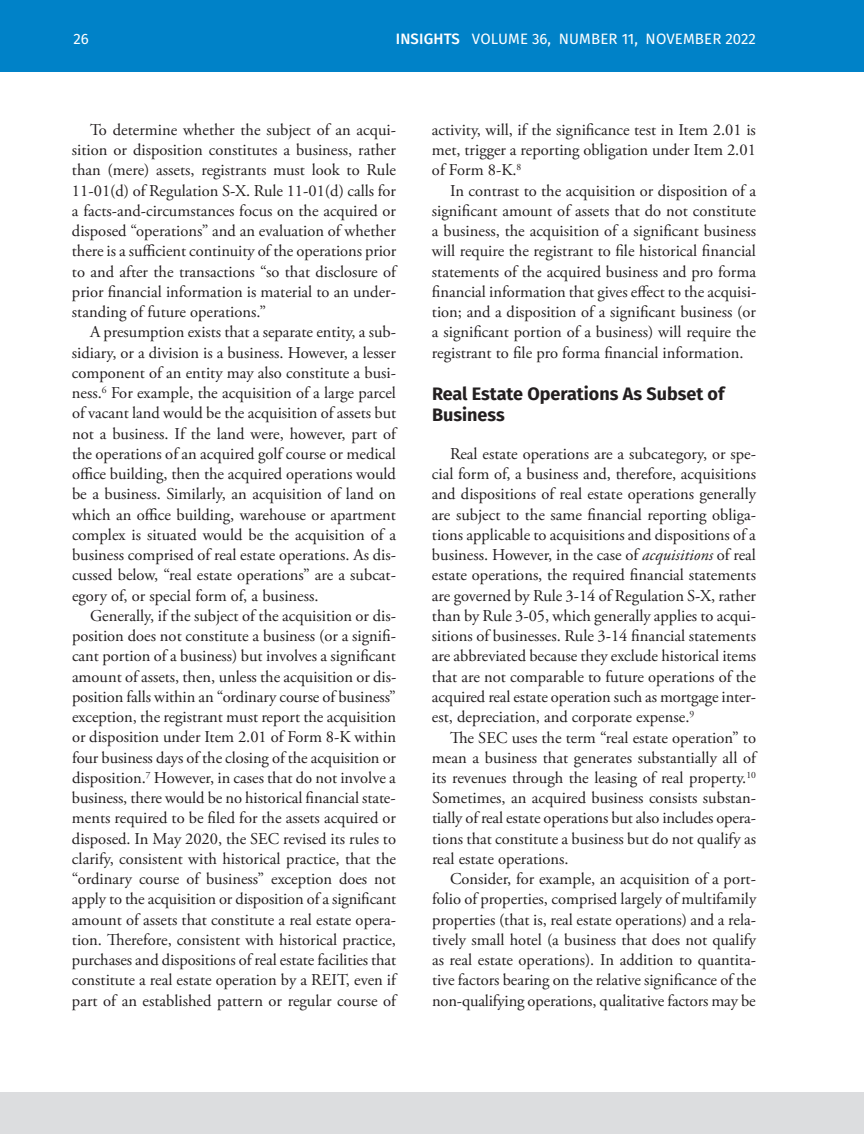
<style>
.page{position:relative;width:864px;height:1134px;background:#fff}
.page>*{position:absolute;margin:0;border:0;box-sizing:border-box;transform-origin:0 0}
.t1{font:700 18px/21.6px "Fira Sans";color:#231f20}
.t2{font:16.5px/20.2px "Adobe Garamond Pro";color:#231f20;text-align:justify}
.t3{font:15px "Fira Sans";letter-spacing:.01em;color:#fff}
.s1{font-weight:500}
.s2{font-style:italic}
</style>
<div class="page">
<div style="left:0;top:0;width:864px;height:72px;background:#0082c8"></div>
<div style="left:0;top:1092px;width:864px;height:42px;background:#dcdddf"></div>
<p class="t3" style="left:74px;top:27px;width:17px">26</p>
<p class="t3" style="left:396px;top:27px;width:362px"><span class="s1">INSIGHTS</span> VOLUME 36, NUMBER 11, NOVEMBER 2022</p>
<p class="t2" style="left:72px;top:120px;width:326px;text-indent:18px">To determine whether the subject of an acqui&shy;sition or disposition constitutes a business, rather than (mere) assets, registrants must look to Rule 11-01(d) of Regulation S-X. Rule 11-01(d) calls for a facts-and-circumstances focus on the acquired or disposed “operations” and an evaluation of whether there is a sufficient continuity of the operations prior to and after the transactions “so that disclosure of prior financial information is material to an under&shy;standing of future operations.”</p>
<p class="t2" style="left:72px;top:323px;width:326px;text-indent:18px">A presumption exists that a separate entity, a sub&shy;sidiary, or a division is a business. However, a lesser component of an entity may also constitute a busi&shy;ness.<sup>6</sup> For example, the acquisition of a large parcel of vacant land would be the acquisition of assets but not a business. If the land were, however, part of the operations of an acquired golf course or medical office building, then the acquired operations would be a business. Similarly, an acquisition of land on which an office building, warehouse or apartment complex is situated would be the acquisition of a business comprised of real estate operations. As dis&shy;cussed below, “real estate operations” are a subcat&shy;egory of, or special form of, a business.</p>
<p class="t2" style="left:72px;top:606px;width:326px;text-indent:18px">Generally, if the subject of the acquisition or dis&shy;position does not constitute a business (or a signifi&shy;cant portion of a business) but involves a significant amount of assets, then, unless the acquisition or dis&shy;position falls within an “ordinary course of business” exception, the registrant must report the acquisition or disposition under Item 2.01 of Form 8-K within four business days of the closing of the acquisition or disposition.<sup>7</sup> However, in cases that do not involve a business, there would be no historical financial state&shy;ments required to be filed for the assets acquired or disposed. In May 2020, the SEC revised its rules to clarify, consistent with historical practice, that the “ordinary course of business” exception does not apply to the acquisition or disposition of a significant amount of assets that constitute a real estate opera&shy;tion. Therefore, consistent with historical practice, purchases and dispositions of real estate facilities that constitute a real estate operation by a REIT, even if part of an established pattern or regular course of</p>
<p class="t2" style="left:432px;top:120px;width:325px">activity, will, if the significance test in Item 2.01 is met, trigger a reporting obligation under Item 2.01 of Form 8-K.<sup>8</sup></p>
<p class="t2" style="left:432px;top:181px;width:326px;text-indent:18px">In contrast to the acquisition or disposition of a significant amount of assets that do not constitute a business, the acquisition of a significant business will require the registrant to file historical financial statements of the acquired business and pro forma financial information that gives effect to the acquisi&shy;tion; and a disposition of a significant business (or a significant portion of a business) will require the registrant to file pro forma financial information.</p>
<p class="t1" style="left:432px;top:381px;width:294px">Real Estate Operations As Subset of<br>Business</p>
<p class="t2" style="left:432px;top:444px;width:326px;text-indent:18px">Real estate operations are a subcategory, or spe&shy;cial form of, a business and, therefore, acquisitions and dispositions of real estate operations generally are subject to the same financial reporting obliga&shy;tions applicable to acquisitions and dispositions of a business. However, in the case of <span class="s2">acquisitions</span> of real estate operations, the required financial statements are governed by Rule 3-14 of Regulation S-X, rather than by Rule 3-05, which generally applies to acqui&shy;sitions of businesses. Rule 3-14 financial statements are abbreviated because they exclude historical items that are not comparable to future operations of the acquired real estate operation such as mortgage inter&shy;est, depreciation, and corporate expense.<sup>9</sup></p>
<p class="t2" style="left:432px;top:728px;width:326px;text-indent:18px">The SEC uses the term “real estate operation” to mean a business that generates substantially all of its revenues through the leasing of real property.<sup>10<br></sup>Sometimes, an acquired business consists substan&shy;tially of real estate operations but also includes opera&shy;tions that constitute a business but do not qualify as real estate operations.</p>
<p class="t2" style="left:432px;top:869px;width:326px;text-indent:18px">Consider, for example, an acquisition of a port&shy;folio of properties, comprised largely of multifamily properties (that is, real estate operations) and a rela&shy;tively small hotel (a business that does not qualify as real estate operations). In addition to quantita&shy;tive factors bearing on the relative significance of the non-qualifying operations, qualitative factors may be</p>
</div>
